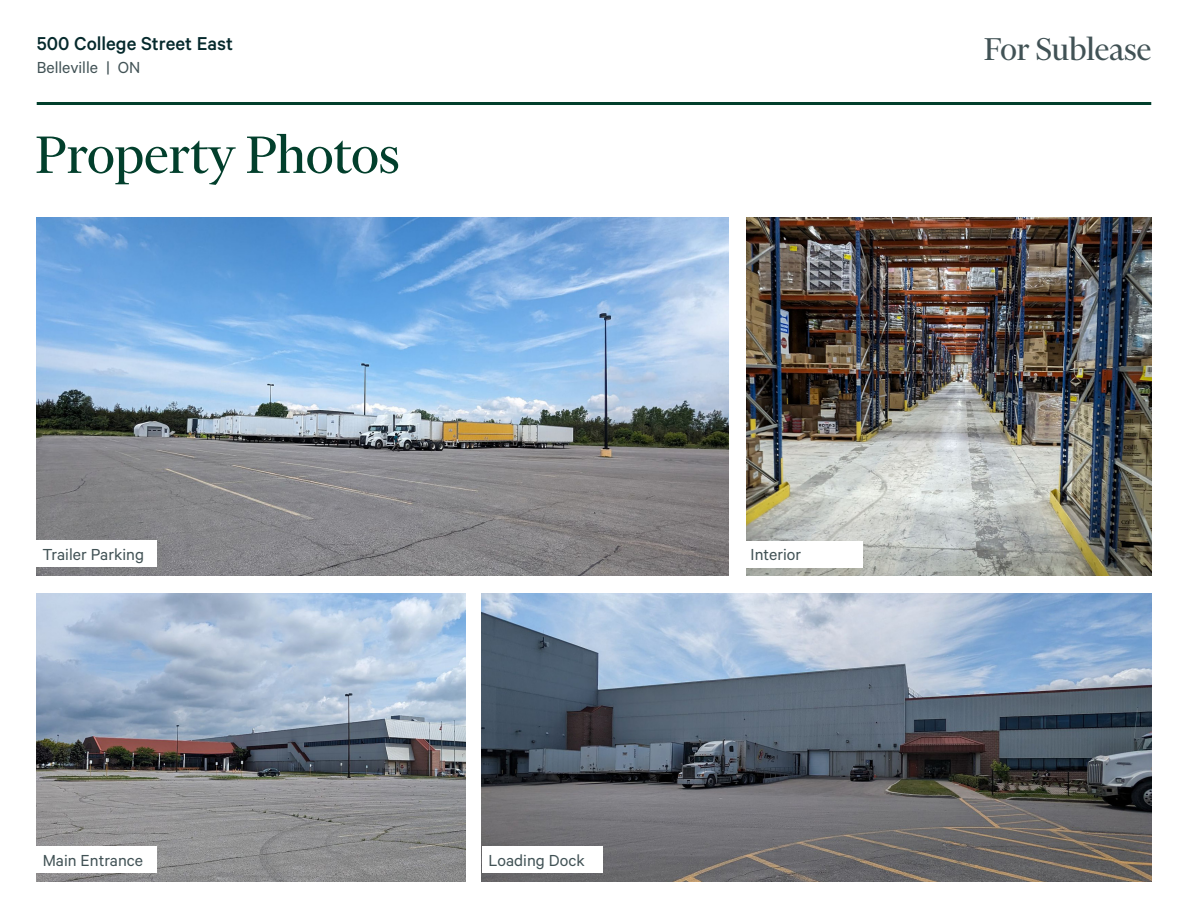
<style>
.page{position:relative;width:1188px;height:918px;background:#fff}
.page>*{position:absolute;margin:0;border:0;box-sizing:border-box;transform-origin:0 0}
.Heading_Small{font:60px "Financier Display";color:#023f2c}
.t1{font:36px "Financier Display";color:#415255}
.t2{font:500 21px "Calibre";color:#05292c}
.t3{font:18px "Calibre";color:#415255}
</style>
<div class="page">
<img style="left:37px;top:217px;width:692px;height:359px">
<img style="left:746px;top:217px;width:405px;height:359px">
<img style="left:37px;top:594px;width:428px;height:287px">
<img style="left:482px;top:594px;width:669px;height:287px">
<hr style="left:37px;top:102px;width:1114px;height:3px;background:#023f2c">
<div style="left:36px;top:540px;width:121px;height:27px;background:#fff"></div>
<div style="left:36px;top:846px;width:121px;height:27px;background:#fff"></div>
<div style="left:482px;top:846px;width:121px;height:27px;background:#fff"></div>
<div style="left:742px;top:541px;width:121px;height:27px;background:#fff"></div>
<p class="t2" style="left:37px;top:32px;width:198px">500 College Street East</p>
<p class="t3" style="left:37px;top:57px;width:105px">Belleville | ON</p>
<p class="Heading_Small" style="left:36px;top:123px;width:366px">Property Photos</p>
<p class="t3" style="left:43px;top:544px;width:103px">Trailer Parking</p>
<p class="t3" style="left:43px;top:849px;width:102px">Main Entrance</p>
<p class="t3" style="left:489px;top:849px;width:98px">Loading Dock</p>
<p class="t3" style="left:751px;top:544px;width:52px">Interior</p>
<p class="t1" style="left:984px;top:30px;width:169px">For Sublease</p>
</div>
